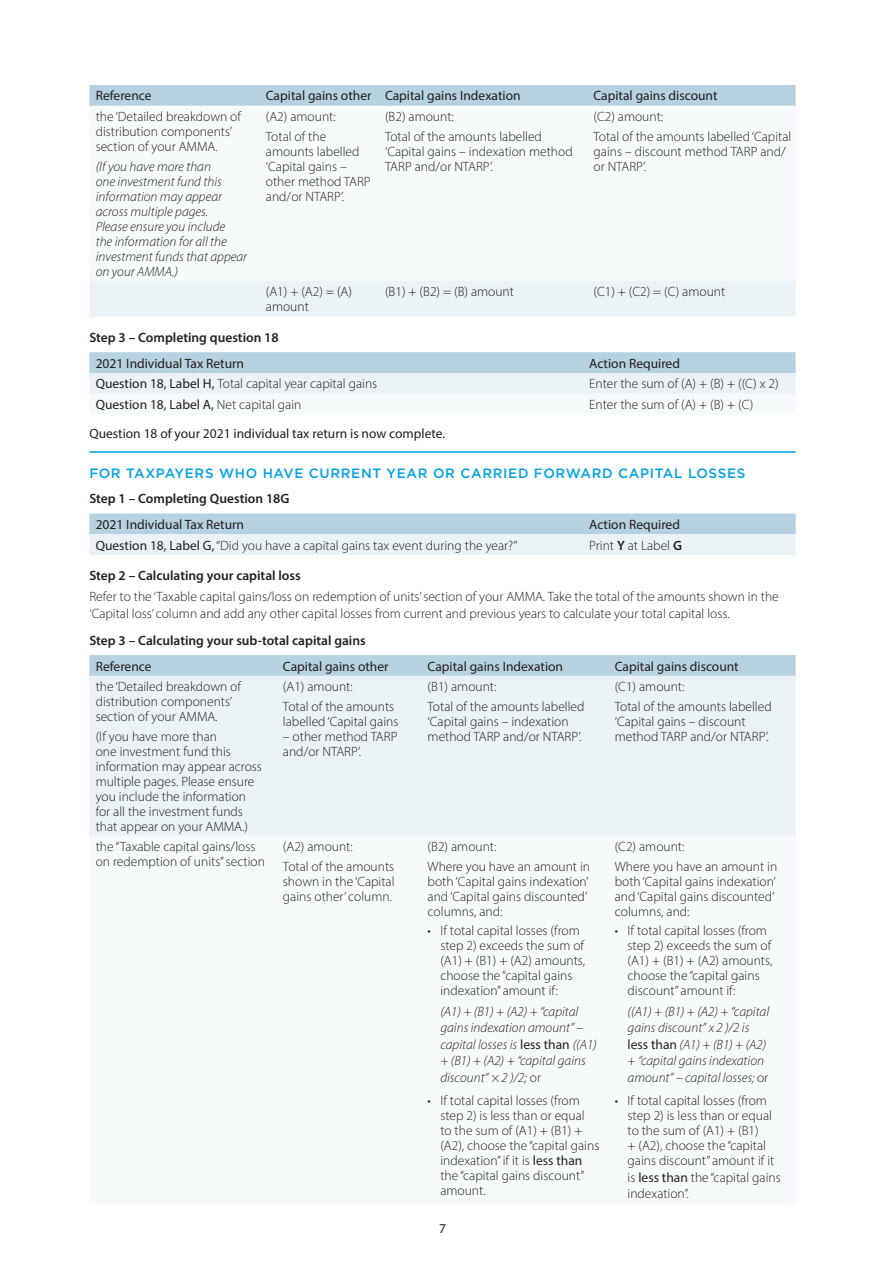
<style>
.page{position:relative;width:885px;height:1263px;background:#fff}
.page>*{position:absolute;margin:0;border:0;box-sizing:border-box;transform-origin:0 0}
.t1{font:300 13.5px/15px "Myriad Pro";color:#231f20}
.t2{font:italic 300 13.5px/16.5px "Myriad Pro";color:#231f20}
.t3{font:13.5px "Myriad Pro";color:#231f20}
.t4{font:600 13.5px "Myriad Pro";color:#231f20}
.t5{font:500 13.5px "Gotham";letter-spacing:.05em;color:#00a2e1}
.s1{font-weight:400}
.s2{font-weight:300}
.s3{font-weight:600}
.s4{font-weight:400;font-style:normal}
.s5{font-style:normal}
</style>
<div class="page">
<hr style="left:89px;top:451px;width:706px;height:2px;background:#00a2e1">
<div style="left:89px;top:85px;width:706px;height:21px;background:#b6d1df"></div>
<div style="left:89px;top:281px;width:706px;height:36px;background:#eaf2f6"></div>
<svg style="left:89px;top:352px;width:706px;height:42px;background:#d0e1ea"></svg>
<svg style="left:89px;top:513px;width:706px;height:42px;background:#d0e2ea"></svg>
<div style="left:89px;top:655px;width:706px;height:21px;background:#b6d1df"></div>
<div style="left:89px;top:676px;width:706px;height:160px;background:#eaf2f6"></div>
<p class="t3" style="left:96px;top:88px;width:57px">Reference</p>
<p class="t3" style="left:266px;top:88px;width:256px">Capital gains other Capital gains Indexation</p>
<p class="t3" style="left:593px;top:88px;width:125px">Capital gains discount</p>
<p class="t1" style="left:96px;top:109px;width:147px">the ‘Detailed breakdown of distribution components’ section of your AMMA.</p>
<p class="t2" style="left:96px;top:158px;width:153px;line-height:15px">(If you have more than<br>one investment fund this information may appear across multiple pages.<br>Please ensure you include<br>the information for all the investment funds that appear on your AMMA.)</p>
<p class="t1" style="left:266px;top:107px;width:71px;line-height:19.2px">(A2) amount:<br>Total of the</p>
<p class="t1" style="left:266px;top:143px;width:106px">amounts labelled ‘Capital gains – other method TARP and/or NTARP’.</p>
<p class="t1" style="left:385px;top:107px;width:158px;line-height:19.2px">(B2) amount:<br>Total of the amounts labelled</p>
<p class="t1" style="left:385px;top:143px;width:189px">‘Capital gains – indexation method<br>TARP and/or NTARP’.</p>
<p class="t1" style="left:593px;top:107px;width:199px;line-height:19.2px">(C2) amount:<br>Total of the amounts labelled ‘Capital</p>
<p class="t1" style="left:593px;top:143px;width:194px">gains – discount method TARP and/ or NTARP’.</p>
<p class="t1" style="left:266px;top:284px;width:88px">(A1) + (A2) = (A) amount</p>
<p class="t1" style="left:385px;top:284px;width:130px">(B1) + (B2) = (B) amount</p>
<p class="t1" style="left:593px;top:284px;width:133px">(C1) + (C2) = (C) amount</p>
<p class="t4" style="left:89px;top:329px;width:191px">Step 3 – Completing question 18</p>
<p class="t3" style="left:96px;top:355px;width:150px">2021 Individual Tax Return</p>
<p class="t3" style="left:589px;top:355px;width:92px">Action Required</p>
<p class="t1" style="left:96px;top:376px;width:283px"><span class="s1">Question 18, Label H,</span> Total capital year capital gains</p>
<p class="t1" style="left:589px;top:376px;width:191px">Enter the sum of (A) + (B) + ((C) x 2)</p>
<p class="t3" style="left:96px;top:396px;width:207px">Question 18, Label A, <span class="s2">Net capital gain</span></p>
<p class="t1" style="left:589px;top:397px;width:165px">Enter the sum of (A) + (B) + (C)</p>
<p class="t3" style="left:89px;top:425px;width:357px">Question 18 of your 2021 individual tax return is now complete.</p>
<p class="t5" style="left:89px;top:465px;width:657px">FOR TAXPAYERS WHO HAVE CURRENT YEAR OR CARRIED FORWARD CAPITAL LOSSES</p>
<p class="t4" style="left:89px;top:490px;width:202px">Step 1 – Completing Question 18G</p>
<p class="t3" style="left:96px;top:516px;width:150px">2021 Individual Tax Return</p>
<p class="t3" style="left:589px;top:516px;width:92px">Action Required</p>
<p class="t1" style="left:96px;top:538px;width:423px"><span class="s1">Question 18, Label G,</span> “Did you have a capital gains tax event during the year?”</p>
<p class="t1" style="left:589px;top:538px;width:94px">Print <span class="s3">Y</span> at Label <span class="s3">G</span></p>
<p class="t4" style="left:89px;top:567px;width:213px">Step 2 – Calculating your capital loss</p>
<p class="t1" style="left:89px;top:588px;width:691px;line-height:16.5px">Refer to the ‘Taxable capital gains/loss on redemption of units’ section of your AMMA. Take the total of the amounts shown in the ‘Capital loss’ column and add any other capital losses from current and previous years to calculate your total capital loss.</p>
<p class="t4" style="left:89px;top:632px;width:278px">Step 3 – Calculating your sub-total capital gains</p>
<p class="t3" style="left:96px;top:658px;width:57px">Reference</p>
<p class="t3" style="left:283px;top:658px;width:107px">Capital gains other</p>
<p class="t3" style="left:427px;top:658px;width:137px">Capital gains Indexation</p>
<p class="t3" style="left:614px;top:658px;width:125px">Capital gains discount</p>
<p class="t1" style="left:96px;top:679px;width:147px">the ‘Detailed breakdown of distribution components’ section of your AMMA.</p>
<p class="t1" style="left:96px;top:728px;width:168px">(If you have more than<br>one investment fund this information may appear across multiple pages. Please ensure you include the information for all the investment funds that appear on your AMMA.)</p>
<p class="t1" style="left:283px;top:677px;width:113px;line-height:19.2px">(A1) amount:<br>Total of the amounts</p>
<p class="t1" style="left:283px;top:713px;width:117px">labelled ‘Capital gains</p>
<p class="t1" style="left:283px;top:728px;width:116px">– other method TARP and/or NTARP’.</p>
<p class="t1" style="left:427px;top:677px;width:158px;line-height:19.2px">(B1) amount:<br>Total of the amounts labelled</p>
<p class="t1" style="left:427px;top:713px;width:155px">‘Capital gains – indexation method TARP and/or NTARP’.</p>
<p class="t1" style="left:614px;top:677px;width:158px;line-height:19.2px">(C1) amount:<br>Total of the amounts labelled</p>
<p class="t1" style="left:614px;top:713px;width:155px">‘Capital gains – discount method TARP and/or NTARP’.</p>
<p class="t1" style="left:96px;top:839px;width:171px">the “Taxable capital gains/loss on redemption of units” section</p>
<p class="t1" style="left:283px;top:837px;width:113px;line-height:19.2px">(A2) amount:<br>Total of the amounts</p>
<p class="t1" style="left:283px;top:873px;width:113px">shown in the ‘Capital gains other’ column.</p>
<p class="t1" style="left:427px;top:837px;width:164px;line-height:19.2px">(B2) amount:<br>Where you have an amount in</p>
<p class="t1" style="left:427px;top:873px;width:162px;text-align:justify">both ‘Capital gains indexation’ and ‘Capital gains discounted’ columns, and:</p>
<p class="t1" style="left:440px;top:923px;width:146px;text-indent:-13px">• If total capital losses (from step 2) exceeds the sum of (A1) + (B1) + (A2) amounts, choose the “capital gains indexation” amount if:</p>
<p class="t2" style="left:440px;top:1003px;width:158px">(A1) + (B1) + (A2) + “capital gains indexation amount” – capital losses is <span class="s4">less than</span> ((A1) + (B1) + (A2) + “capital gains discount” × 2 )/2; <span class="s5">or</span></p>
<p class="t1" style="left:440px;top:1093px;width:160px;text-indent:-13px">• If total capital losses (from step 2) is less than or equal to the sum of (A1) + (B1) + (A2), choose the “capital gains indexation” if it is <span class="s1">less than </span>the “capital gains discount” amount.</p>
<p class="t3" style="left:439px;top:1220px;width:8px">7</p>
<p class="t1" style="left:614px;top:837px;width:164px;line-height:19.2px">(C2) amount:<br>Where you have an amount in</p>
<p class="t1" style="left:614px;top:873px;width:162px;text-align:justify">both ‘Capital gains indexation’ and ‘Capital gains discounted’ columns, and:</p>
<p class="t1" style="left:627px;top:923px;width:146px;text-indent:-13px">• If total capital losses (from step 2) exceeds the sum of (A1) + (B1) + (A2) amounts, choose the “capital gains discount” amount if:</p>
<p class="t2" style="left:627px;top:1003px;width:143px">((A1) + (B1) + (A2) + “capital gains discount” x 2 )/2 is <span class="s4">less than</span> (A1) + (B1) + (A2) + “capital gains indexation amount” – capital losses; <span class="s5">or</span></p>
<p class="t1" style="left:627px;top:1093px;width:148px;text-indent:-13px">• If total capital losses (from step 2) is less than or equal to the sum of (A1) + (B1)<br>+ (A2), choose the “capital gains discount” amount if it</p>
<p class="t1" style="left:627px;top:1169px;width:155px;line-height:16.5px">is <span class="s1">less than</span> the “capital gains indexation”.</p>
</div>
